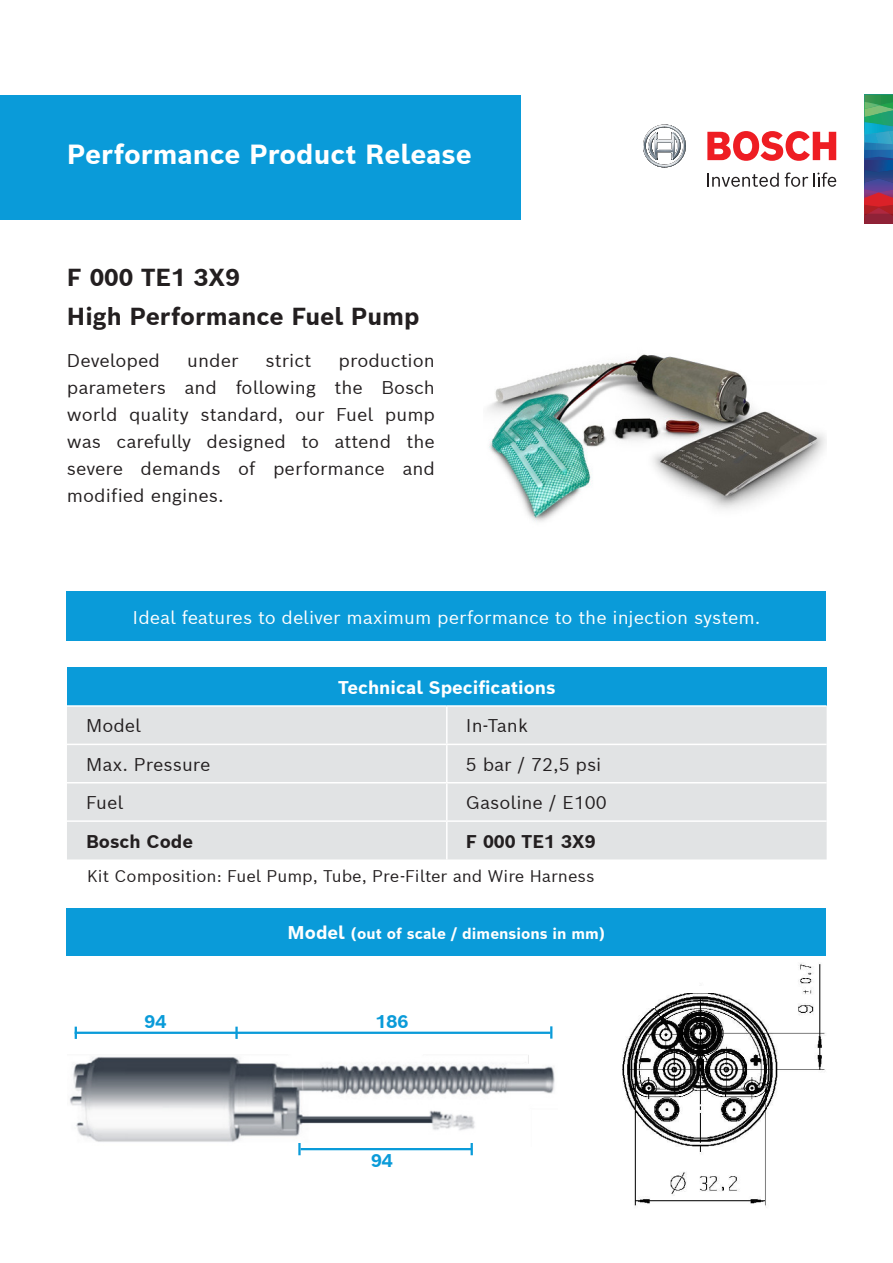
<style>
.page{position:relative;width:893px;height:1263px;background:#fff}
.page>*{position:absolute;margin:0;border:0;box-sizing:border-box;transform-origin:0 0}
.ABRE{font:700 27px "Bosch Sans";color:#fff}
.ABRE-2{font:700 24px "Bosch Sans";color:#231f20}
.ABRE-3{font:18px/27px "Bosch Sans";color:#231f20;text-align:justify}
.ABRE-4{font:18px "Bosch Sans";color:#fff}
.texto_box_bco{font:18px "Bosch Sans";color:#231f20}
.texto_box_bco-2{font:700 18px "Bosch Sans";color:#fff}
.texto_box_bco-3{font:700 18px "Bosch Sans";color:#231f20}
.Texto_Tab_Ding{font:700 18px "Bosch Sans";color:#0a9bd9}
.texto_box_bco-4{font:16.5px "Bosch Sans";color:#231f20}
.Texto_Tab_Ding-2{font:700 15px "Bosch Sans";color:#fff}
.s1{font-size:18px}
</style>
<div class="page">
<svg style="left:865px;top:95px;width:28px;height:129px;background:#4e657a"></svg>
<svg style="left:643px;top:124px;width:43px;height:43px"></svg>
<svg style="left:707px;top:173px;width:72px;height:14px"></svg>
<svg style="left:785px;top:172px;width:51px;height:15px"></svg>
<svg style="left:707px;top:131px;width:129px;height:30px"></svg>
<div style="left:0;top:95px;width:520px;height:124px;background:#0a9bd9"></div>
<div style="left:67px;top:592px;width:759px;height:49px;background:#0a9bd9"></div>
<img style="left:623px;top:963px;width:202px;height:245px">
<div style="left:601px;top:962px;width:54px;height:46px;background:#fff"></div>
<div style="left:675px;top:986px;width:53px;height:6px;background:#fff"></div>
<img style="left:70px;top:1055px;width:485px;height:92px">
<svg style="left:75px;top:1027px;width:2px;height:12px"></svg>
<svg style="left:235px;top:1027px;width:3px;height:12px"></svg>
<hr style="left:75px;top:1032px;width:475px;height:2px;background:#0a9bd9">
<svg style="left:298px;top:1143px;width:3px;height:12px"></svg>
<svg style="left:471px;top:1143px;width:2px;height:12px"></svg>
<hr style="left:301px;top:1148px;width:171px;height:2px;background:#0a9bd9">
<div style="left:67px;top:668px;width:760px;height:38px;background:#0a9bd9"></div>
<div style="left:67px;top:707px;width:760px;height:152px;background:#e1e3e4"></div>
<hr style="left:67px;top:705px;width:380px;height:2px;background:#fff">
<hr style="left:447px;top:705px;width:380px;height:2px;background:#fff">
<hr style="left:446px;top:707px;width:2px;height:37px;background:#fff">
<hr style="left:67px;top:744px;width:380px;height:1px;background:#fff">
<hr style="left:447px;top:744px;width:380px;height:1px;background:#fff">
<hr style="left:446px;top:745px;width:2px;height:37px;background:#fff">
<hr style="left:67px;top:782px;width:380px;height:1px;background:#fff">
<hr style="left:447px;top:782px;width:380px;height:1px;background:#fff">
<hr style="left:446px;top:783px;width:2px;height:37px;background:#fff">
<hr style="left:67px;top:820px;width:380px;height:2px;background:#fff">
<hr style="left:447px;top:820px;width:380px;height:2px;background:#fff">
<hr style="left:446px;top:822px;width:2px;height:37px;background:#fff">
<div style="left:67px;top:908px;width:759px;height:48px;background:#0a9bd9"></div>
<svg style="left:550px;top:1026px;width:2px;height:13px"></svg>
<img style="left:487px;top:354px;width:339px;height:168px">
<p class="ABRE" style="left:67px;top:136px;width:406px">Performance Product Release</p>
<p class="ABRE-2" style="left:67px;top:261px;width:175px">F 000 TE1 3X9</p>
<p class="ABRE-2" style="left:67px;top:300px;width:354px">High Performance Fuel Pump</p>
<p class="ABRE-3" style="left:67px;top:346px;width:95px">Developed</p>
<p class="ABRE-3" style="left:187px;top:346px;width:53px">under</p>
<p class="ABRE-3" style="left:266px;top:346px;width:47px">strict</p>
<p class="ABRE-3" style="left:67px;top:346px;width:369px;text-indent:272px">production parameters and following the Bosch world quality standard, our Fuel pump was carefully designed to attend the severe demands of performance and modified engines.</p>
<p class="ABRE-4" style="left:133px;top:605px;width:629px">Ideal features to deliver maximum performance to the injection system.</p>
<p class="texto_box_bco-2" style="left:338px;top:675px;width:219px">Technical Specifications</p>
<p class="texto_box_bco" style="left:86px;top:714px;width:56px">Model</p>
<p class="texto_box_bco" style="left:466px;top:714px;width:63px">In-Tank</p>
<p class="texto_box_bco" style="left:86px;top:752px;width:126px">Max. Pressure</p>
<p class="texto_box_bco" style="left:466px;top:752px;width:137px">5 bar / 72,5 psi</p>
<p class="texto_box_bco" style="left:86px;top:790px;width:38px">Fuel</p>
<p class="texto_box_bco" style="left:466px;top:790px;width:142px">Gasoline / E100</p>
<p class="texto_box_bco-3" style="left:86px;top:829px;width:109px">Bosch Code</p>
<p class="texto_box_bco-3" style="left:466px;top:829px;width:131px">F 000 TE1 3X9</p>
<p class="texto_box_bco-4" style="left:87px;top:865px;width:509px">Kit Composition: Fuel Pump, Tube, Pre-Filter and Wire Harness</p>
<p class="Texto_Tab_Ding-2" style="left:288px;top:923px;width:319px"><span class="s1">Model</span> (out of scale / dimensions in mm)</p>
<p class="Texto_Tab_Ding" style="left:144px;top:1009px;width:23px">94</p>
<p class="Texto_Tab_Ding" style="left:375px;top:1009px;width:34px">186</p>
<p class="Texto_Tab_Ding" style="left:371px;top:1148px;width:23px">94</p>
</div>
